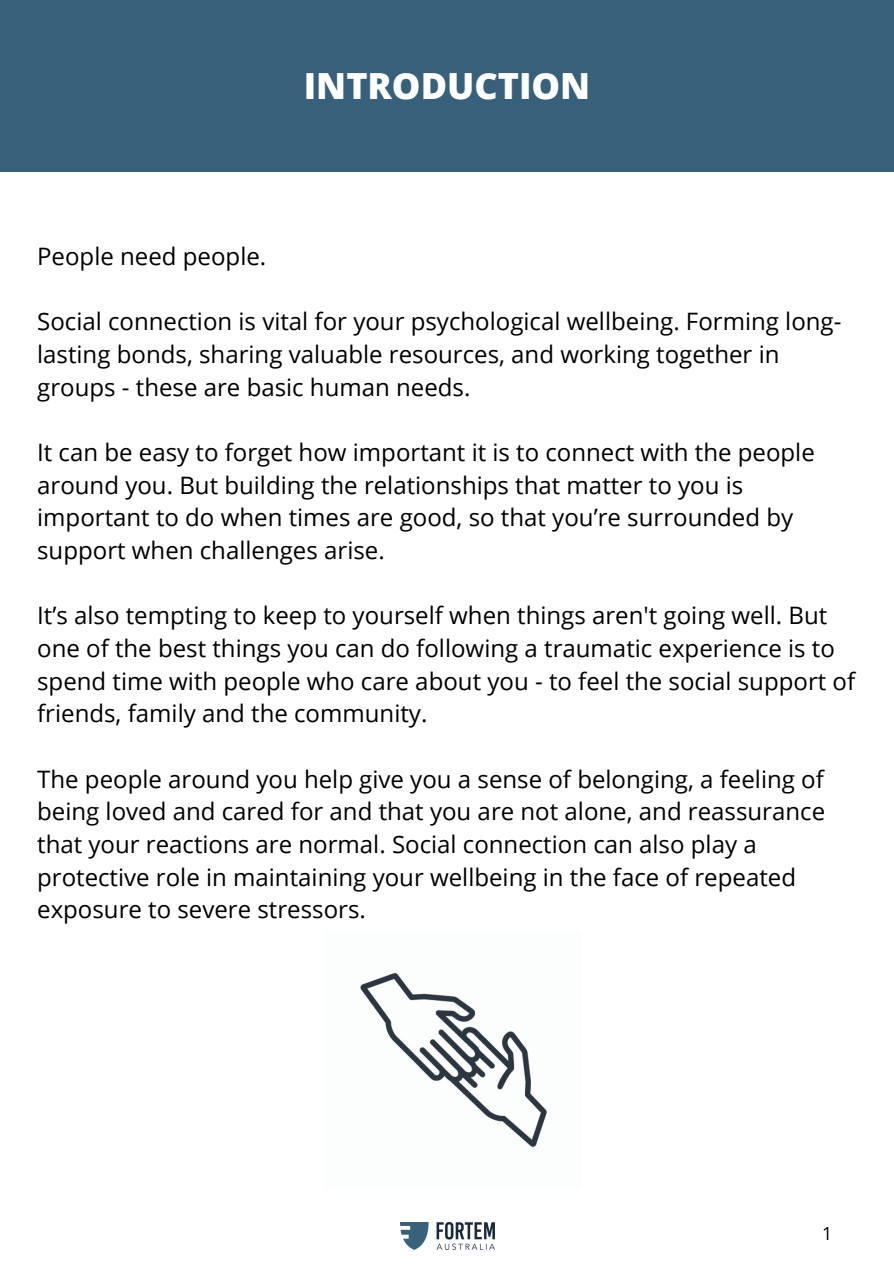
<style>
.page{position:relative;width:894px;height:1264px;background:#fff}
.page>*{position:absolute;margin:0;border:0;box-sizing:border-box;transform-origin:0 0}
.t1{font:800 36px "Open Sans";color:#fff}
.t2{font:24px/32.7px "Open Sans";color:#000}
.t3{font:18px "Open Sans";color:#000}
</style>
<div class="page">
<img style="left:360px;top:972px;width:187px;height:175px">
<div style="left:0;top:0;width:893px;height:172px;background:#39607a"></div>
<img style="left:400px;top:1222px;width:94px;height:27px">
<p class="t1" style="left:303px;top:61px;width:288px">INTRODUCTION</p>
<p class="t2" style="left:37px;top:239px;width:230px">People need people.</p>
<p class="t2" style="left:37px;top:305px;width:805px">Social connection is vital for your psychological wellbeing. Forming long&shy;lasting bonds, sharing valuable resources, and working together in groups - these are basic human needs.</p>
<p class="t2" style="left:37px;top:435px;width:779px">It can be easy to forget how important it is to connect with the people around you. But building the relationships that matter to you is important to do when times are good, so that you’re surrounded by support when challenges arise.</p>
<p class="t2" style="left:37px;top:598px;width:819px">It’s also tempting to keep to yourself when things aren't going well. But one of the best things you can do following a traumatic experience is to spend time with people who care about you - to feel the social support of friends, family and the community.</p>
<p class="t2" style="left:37px;top:762px;width:789px">The people around you help give you a sense of belonging, a feeling of being loved and cared for and that you are not alone, and reassurance that your reactions are normal. Social connection can also play a protective role in maintaining your wellbeing in the face of repeated exposure to severe stressors.</p>
<p class="t3" style="left:821px;top:1220px;width:12px">1</p>
</div>
